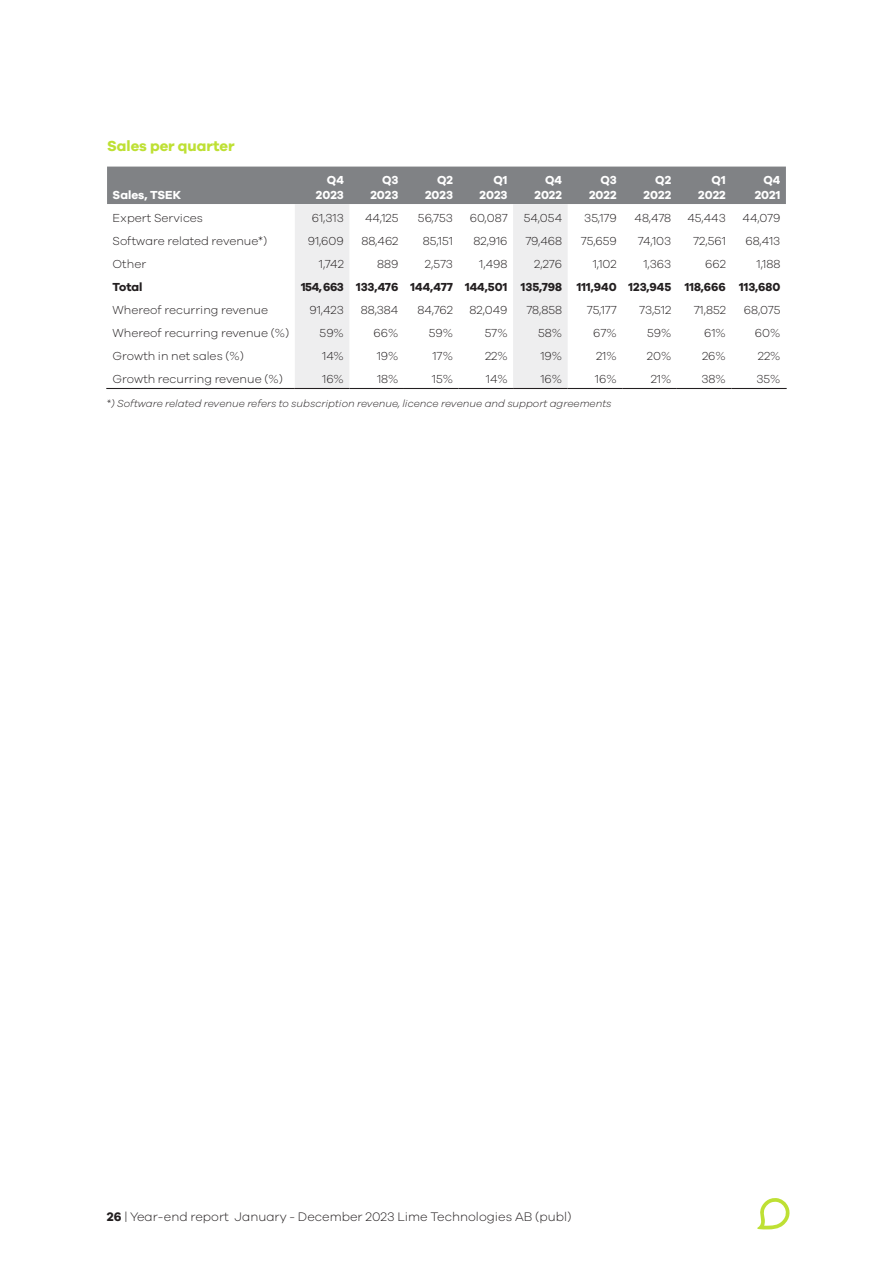
<style>
.page{position:relative;width:893px;height:1263px;background:#fff}
.page>*{position:absolute;margin:0;border:0;box-sizing:border-box;transform-origin:0 0}
.Ingress_och_mellanru{font:700 15px "Galano Grotesque";color:#bee034}
.t1{font:300 12.75px "Galano Grotesque";color:#231f20}
.Tabell{font:300 12px "Galano Grotesque";color:#231f20}
.Tabell_-_bold{font:700 12px "Galano Grotesque";color:#231f20}
.Tabell_runrik{font:700 12px/14.4px "Galano Grotesque";color:#fff;text-align:right}
.Sidnot{font:italic 300 10.5px "Galano Grotesque";color:#231f20}
.s1{font-weight:700}
</style>
<div class="page">
<div style="left:107px;top:167px;width:679px;height:37px;background:#808285"></div>
<svg style="left:295px;top:204px;width:273px;height:184px"></svg>
<hr style="left:106px;top:388px;width:189px;height:1px;background:#231f20">
<hr style="left:295px;top:388px;width:54px;height:1px;background:#231f20">
<hr style="left:349px;top:388px;width:55px;height:1px;background:#231f20">
<hr style="left:404px;top:388px;width:54px;height:1px;background:#231f20">
<hr style="left:458px;top:388px;width:55px;height:1px;background:#231f20">
<hr style="left:513px;top:388px;width:55px;height:1px;background:#231f20">
<hr style="left:568px;top:388px;width:54px;height:1px;background:#231f20">
<hr style="left:622px;top:388px;width:55px;height:1px;background:#231f20">
<hr style="left:677px;top:388px;width:54px;height:1px;background:#231f20">
<hr style="left:731px;top:388px;width:56px;height:1px;background:#231f20">
<svg style="left:757px;top:1198px;width:33px;height:31px"></svg>
<p class="Ingress_och_mellanru" style="left:107px;top:137px;width:129px">Sales per quarter</p>
<p class="Tabell_runrik" style="left:113px;top:187px;width:70px">Sales, TSEK</p>
<p class="Tabell_runrik" style="left:316px;top:172px;width:29px">Q4<br>2023</p>
<p class="Tabell_runrik" style="left:370px;top:172px;width:29px">Q3<br>2023</p>
<p class="Tabell_runrik" style="left:425px;top:172px;width:29px">Q2<br>2023</p>
<p class="Tabell_runrik" style="left:480px;top:172px;width:29px">Q1<br>2023</p>
<p class="Tabell_runrik" style="left:534px;top:172px;width:29px">Q4<br>2022</p>
<p class="Tabell_runrik" style="left:589px;top:172px;width:29px">Q3<br>2022</p>
<p class="Tabell_runrik" style="left:644px;top:172px;width:29px">Q2<br>2022</p>
<p class="Tabell_runrik" style="left:698px;top:172px;width:29px">Q1<br>2022</p>
<p class="Tabell_runrik" style="left:755px;top:172px;width:27px">Q4<br>2021</p>
<p class="Tabell" style="left:113px;top:210px;width:92px">Expert Services</p>
<p class="Tabell" style="left:312px;top:210px;width:33px">61,313</p>
<p class="Tabell" style="left:365px;top:210px;width:35px">44,125</p>
<p class="Tabell" style="left:418px;top:210px;width:37px">56,753</p>
<p class="Tabell" style="left:470px;top:210px;width:39px">60,087</p>
<p class="Tabell" style="left:524px;top:210px;width:40px">54,054</p>
<p class="Tabell" style="left:584px;top:210px;width:34px">35,179</p>
<p class="Tabell" style="left:635px;top:210px;width:38px">48,478</p>
<p class="Tabell" style="left:687px;top:210px;width:40px">45,443</p>
<p class="Tabell" style="left:743px;top:210px;width:39px">44,079</p>
<p class="Tabell" style="left:113px;top:233px;width:156px">Software related revenue*)</p>
<p class="Tabell" style="left:308px;top:233px;width:38px">91,609</p>
<p class="Tabell" style="left:361px;top:233px;width:39px">88,462</p>
<p class="Tabell" style="left:423px;top:233px;width:32px">85,151</p>
<p class="Tabell" style="left:473px;top:233px;width:36px">82,916</p>
<p class="Tabell" style="left:525px;top:233px;width:38px">79,468</p>
<p class="Tabell" style="left:581px;top:233px;width:37px">75,659</p>
<p class="Tabell" style="left:638px;top:233px;width:35px">74,103</p>
<p class="Tabell" style="left:693px;top:233px;width:34px">72,561</p>
<p class="Tabell" style="left:745px;top:233px;width:36px">68,413</p>
<p class="Tabell" style="left:113px;top:256px;width:35px">Other</p>
<p class="Tabell" style="left:319px;top:256px;width:27px">1,742</p>
<p class="Tabell" style="left:377px;top:256px;width:23px">889</p>
<p class="Tabell" style="left:425px;top:256px;width:30px">2,573</p>
<p class="Tabell" style="left:479px;top:256px;width:30px">1,498</p>
<p class="Tabell" style="left:534px;top:256px;width:30px">2,276</p>
<p class="Tabell" style="left:593px;top:256px;width:25px">1,102</p>
<p class="Tabell" style="left:643px;top:256px;width:29px">1,363</p>
<p class="Tabell" style="left:705px;top:256px;width:22px">662</p>
<p class="Tabell" style="left:756px;top:256px;width:25px">1,188</p>
<p class="Tabell_-_bold" style="left:113px;top:279px;width:32px">Total</p>
<p class="Tabell_-_bold" style="left:301px;top:279px;width:44px">154, 663</p>
<p class="Tabell_-_bold" style="left:356px;top:279px;width:44px">133,476</p>
<p class="Tabell_-_bold" style="left:410px;top:279px;width:44px">144,477</p>
<p class="Tabell_-_bold" style="left:465px;top:279px;width:44px">144,501</p>
<p class="Tabell_-_bold" style="left:521px;top:279px;width:43px">135,798</p>
<p class="Tabell_-_bold" style="left:577px;top:279px;width:41px">111,940</p>
<p class="Tabell_-_bold" style="left:628px;top:279px;width:44px">123,945</p>
<p class="Tabell_-_bold" style="left:685px;top:279px;width:43px">118,666</p>
<p class="Tabell_-_bold" style="left:739px;top:279px;width:43px">113,680</p>
<p class="Tabell" style="left:113px;top:303px;width:157px">Whereof recurring revenue</p>
<p class="Tabell" style="left:309px;top:303px;width:36px">91,423</p>
<p class="Tabell" style="left:361px;top:303px;width:39px">88,384</p>
<p class="Tabell" style="left:417px;top:303px;width:37px">84,762</p>
<p class="Tabell" style="left:469px;top:303px;width:40px">82,049</p>
<p class="Tabell" style="left:526px;top:303px;width:37px">78,858</p>
<p class="Tabell" style="left:587px;top:303px;width:31px">75,177</p>
<p class="Tabell" style="left:639px;top:303px;width:34px">73,512</p>
<p class="Tabell" style="left:694px;top:303px;width:34px">71,852</p>
<p class="Tabell" style="left:744px;top:303px;width:38px">68,075</p>
<p class="Tabell" style="left:113px;top:326px;width:178px">Whereof recurring revenue (%)</p>
<p class="Tabell" style="left:320px;top:326px;width:26px">59%</p>
<p class="Tabell" style="left:374px;top:326px;width:26px">66%</p>
<p class="Tabell" style="left:429px;top:326px;width:26px">59%</p>
<p class="Tabell" style="left:485px;top:326px;width:24px">57%</p>
<p class="Tabell" style="left:538px;top:326px;width:25px">58%</p>
<p class="Tabell" style="left:593px;top:326px;width:25px">67%</p>
<p class="Tabell" style="left:647px;top:326px;width:26px">59%</p>
<p class="Tabell" style="left:704px;top:326px;width:23px">61%</p>
<p class="Tabell" style="left:755px;top:326px;width:27px">60%</p>
<p class="Tabell" style="left:113px;top:349px;width:133px">Growth in net sales (%)</p>
<p class="Tabell" style="left:322px;top:349px;width:23px">14%</p>
<p class="Tabell" style="left:377px;top:349px;width:23px">19%</p>
<p class="Tabell" style="left:432px;top:349px;width:22px">17%</p>
<p class="Tabell" style="left:485px;top:349px;width:24px">22%</p>
<p class="Tabell" style="left:540px;top:349px;width:23px">19%</p>
<p class="Tabell" style="left:596px;top:349px;width:22px">21%</p>
<p class="Tabell" style="left:647px;top:349px;width:26px">20%</p>
<p class="Tabell" style="left:702px;top:349px;width:25px">26%</p>
<p class="Tabell" style="left:758px;top:349px;width:24px">22%</p>
<p class="Tabell" style="left:113px;top:372px;width:172px">Growth recurring revenue (%)</p>
<p class="Tabell" style="left:322px;top:372px;width:23px">16%</p>
<p class="Tabell" style="left:377px;top:372px;width:23px">18%</p>
<p class="Tabell" style="left:432px;top:372px;width:23px">15%</p>
<p class="Tabell" style="left:486px;top:372px;width:23px">14%</p>
<p class="Tabell" style="left:540px;top:372px;width:23px">16%</p>
<p class="Tabell" style="left:595px;top:372px;width:23px">16%</p>
<p class="Tabell" style="left:651px;top:372px;width:22px">21%</p>
<p class="Tabell" style="left:701px;top:372px;width:26px">38%</p>
<p class="Tabell" style="left:756px;top:372px;width:25px">35%</p>
<p class="Sidnot" style="left:106px;top:398px;width:507px">*) Software related revenue refers to subscription revenue, licence revenue and support agreements</p>
<p class="t1" style="left:107px;top:1209px;width:466px"><span class="s1">26</span> | Year-end report January - December 2023 Lime Technologies AB (publ)</p>
</div>
